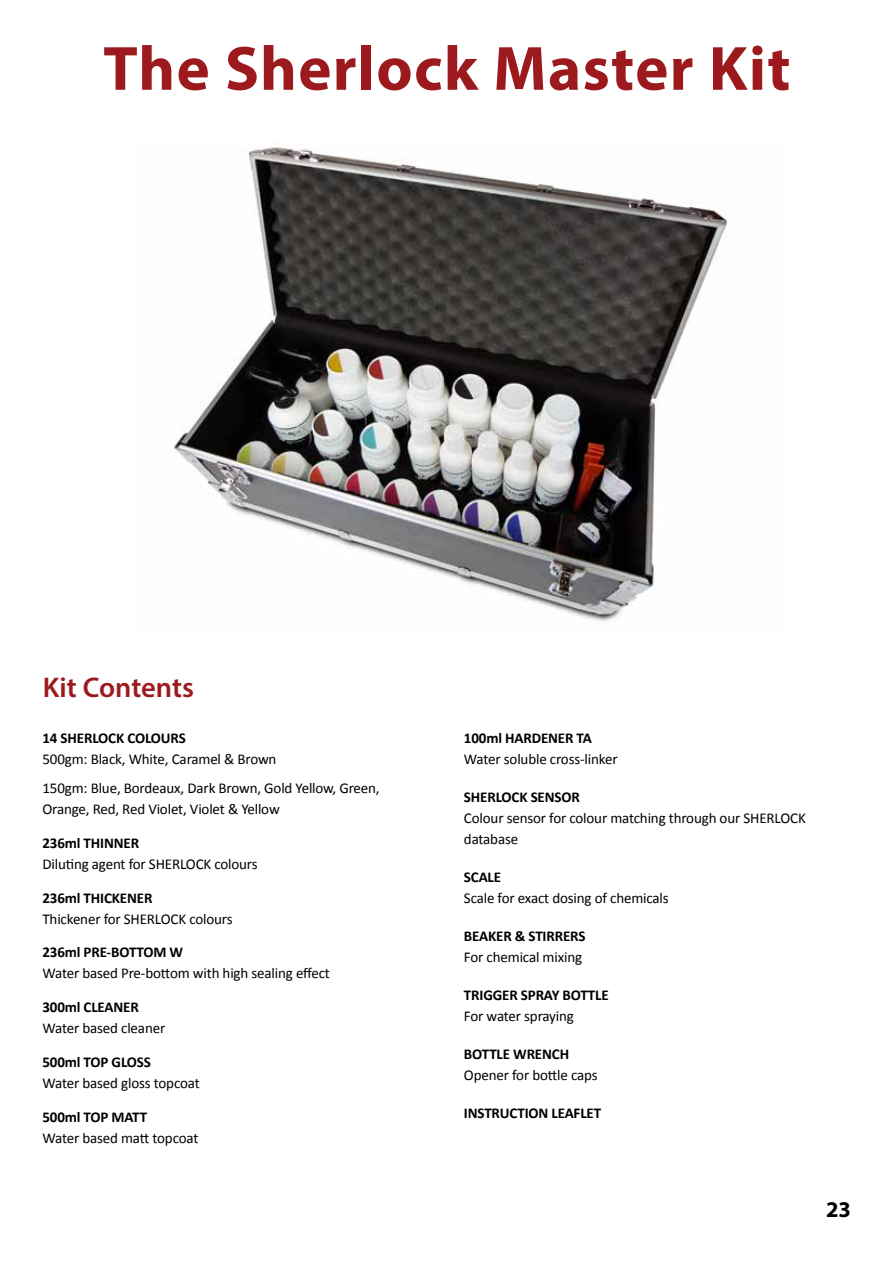
<style>
.page{position:relative;width:893px;height:1263px;background:#fff}
.page>*{position:absolute;margin:0;border:0;box-sizing:border-box;transform-origin:0 0}
.t1{font:700 63px "Myriad Pro";letter-spacing:.02em;color:#9c1a1e}
.t2{font:600 28.5px "Myriad Pro";color:#9c1a1e}
.t3{font:700 22.5px "Myriad Pro";color:#000}
.t4{font:15px/29.5px "Calibri";letter-spacing:-.01em;color:#000}
.t5{font:700 15px "Calibri";letter-spacing:-.01em;color:#000}
</style>
<div class="page">
<img style="left:174px;top:147px;width:554px;height:475px">
<h1 class="t1" style="left:103px;top:27px;width:689px">The Sherlock Master Kit</h1>
<h2 class="t2" style="left:43px;top:670px;width:153px">Kit Contents</h2>
<p class="t5" style="left:42px;top:728px;width:145px">14 SHERLOCK COLOURS</p>
<p class="t4" style="left:42px;top:743px;width:339px">500gm: Black, White, Caramel &amp; Brown<br>150gm: Blue, Bordeaux, Dark Brown, Gold Yellow, Green,</p>
<p class="t4" style="left:42px;top:794px;width:239px">Orange, Red, Red Violet, Violet &amp; Yellow</p>
<p class="t5" style="left:42px;top:834px;width:98px">236ml THINNER</p>
<p class="t4" style="left:42px;top:848px;width:217px">Diluting agent for SHERLOCK colours</p>
<p class="t5" style="left:42px;top:888px;width:111px">236ml THICKENER</p>
<p class="t4" style="left:42px;top:903px;width:192px">Thickener for SHERLOCK colours</p>
<p class="t5" style="left:42px;top:943px;width:142px">236ml PRE-BOTTOM W</p>
<p class="t4" style="left:42px;top:958px;width:289px">Water based Pre-bottom with high sealing effect</p>
<p class="t5" style="left:42px;top:998px;width:98px">300ml CLEANER</p>
<p class="t4" style="left:42px;top:1013px;width:124px">Water based cleaner</p>
<p class="t5" style="left:42px;top:1053px;width:110px">500ml TOP GLOSS</p>
<p class="t4" style="left:42px;top:1067px;width:159px">Water based gloss topcoat</p>
<p class="t5" style="left:42px;top:1107px;width:106px">500ml TOP MATT</p>
<p class="t4" style="left:42px;top:1122px;width:157px">Water based matt topcoat</p>
<p class="t5" style="left:464px;top:728px;width:129px">100ml HARDENER TA</p>
<p class="t4" style="left:464px;top:743px;width:155px">Water soluble cross-linker</p>
<p class="t5" style="left:464px;top:787px;width:117px">SHERLOCK SENSOR</p>
<p class="t4" style="left:464px;top:806px;width:343px;line-height:21px">Colour sensor for colour matching through our SHERLOCK database</p>
<p class="t5" style="left:464px;top:867px;width:39px">SCALE</p>
<p class="t4" style="left:464px;top:882px;width:206px">Scale for exact dosing of chemicals</p>
<p class="t5" style="left:464px;top:926px;width:123px">BEAKER &amp; STIRRERS</p>
<p class="t4" style="left:464px;top:941px;width:120px">For chemical mixing</p>
<p class="t5" style="left:464px;top:985px;width:146px">TRIGGER SPRAY BOTTLE</p>
<p class="t4" style="left:464px;top:1000px;width:111px">For water spraying</p>
<p class="t5" style="left:464px;top:1044px;width:107px">BOTTLE WRENCH</p>
<p class="t4" style="left:464px;top:1059px;width:135px">Opener for bottle caps</p>
<p class="t5" style="left:464px;top:1103px;width:139px">INSTRUCTION LEAFLET</p>
<h3 class="t3" style="left:826px;top:1195px;width:26px">23</h3>
</div>
